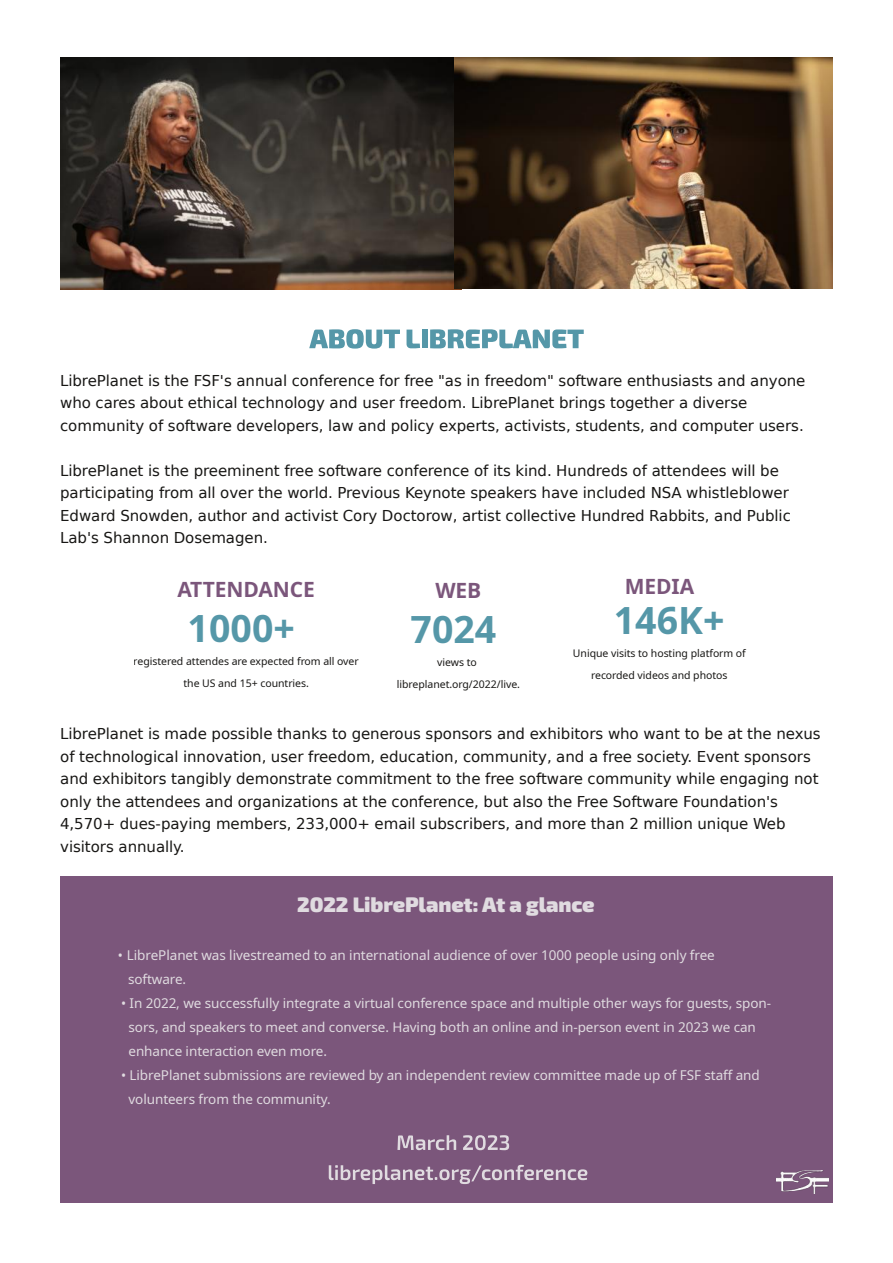
<style>
.page{position:relative;width:893px;height:1263px;background:#fff}
.page>*{position:absolute;margin:0;border:0;box-sizing:border-box;transform-origin:0 0}
.t1{font:700 37.5px "Noto Sans";color:#5597a8}
.t2{font:900 21px "Exo 2";letter-spacing:-.005em;color:#e0dbe0}
.t3{font:700 21px "Noto Sans";letter-spacing:-.005em;color:#7b567b}
.t4{font:15px/22.5px "DejaVu Sans";letter-spacing:-.005em;color:#181715}
.t5{font:13.5px/24px "Noto Sans";letter-spacing:-.005em;color:#e0dbe0}
.t6{font:10.5px/22.5px "Noto Sans";letter-spacing:-.005em;color:#181715;text-align:center}
</style>
<div class="page">
<div style="left:60px;top:1113px;width:773px;height:90px;background:#7b567b"></div>
<svg style="left:397px;top:1135px;width:59px;height:15px"></svg>
<svg style="left:463px;top:1135px;width:46px;height:15px"></svg>
<svg style="left:329px;top:1165px;width:258px;height:19px"></svg>
<img style="left:776px;top:1170px;width:53px;height:24px">
<div style="left:60px;top:876px;width:773px;height:244px;background:#7b567b"></div>
<svg style="left:309px;top:329px;width:91px;height:20px"></svg>
<svg style="left:407px;top:330px;width:13px;height:18px"></svg>
<div style="left:422px;top:330px;width:5px;height:18px;background:#5597a8"></div>
<svg style="left:430px;top:329px;width:154px;height:19px"></svg>
<img style="left:60px;top:57px;width:394px;height:232px">
<img style="left:454px;top:57px;width:378px;height:232px">
<p class="t4" style="left:60px;top:369px;width:747px">LibrePlanet is the FSF's annual conference for free "as in freedom" software enthusiasts and anyone who cares about ethical technology and user freedom. LibrePlanet brings together a diverse community of software developers, law and policy experts, activists, students, and computer users.</p>
<p class="t4" style="left:60px;top:459px;width:732px">LibrePlanet is the preeminent free software conference of its kind. Hundreds of attendees will be participating from all over the world. Previous Keynote speakers have included NSA whistleblower Edward Snowden, author and activist Cory Doctorow, artist collective Hundred Rabbits, and Public Lab's Shannon Dosemagen.</p>
<h2 class="t3" style="left:177px;top:575px;width:139px">ATTENDANCE</h2>
<h1 class="t1" style="left:188px;top:602px;width:109px">1000+</h1>
<p class="t6" style="left:134px;top:649px;width:226px">registered attendes are expected from all over the US and 15+ countries.</p>
<h2 class="t3" style="left:435px;top:576px;width:48px">WEB</h2>
<h1 class="t1" style="left:411px;top:603px;width:87px">7024</h1>
<p class="t6" style="left:397px;top:650px;width:125px">views to libreplanet.org/2022/live.</p>
<h2 class="t3" style="left:625px;top:571px;width:71px">MEDIA</h2>
<h1 class="t1" style="left:614px;top:594px;width:112px">146K+</h1>
<p class="t6" style="left:573px;top:641px;width:174px">Unique visits to hosting platform of recorded videos and photos</p>
<p class="t4" style="left:60px;top:723px;width:762px">LibrePlanet is made possible thanks to generous sponsors and exhibitors who want to be at the nexus of technological innovation, user freedom, education, community, and a free society. Event sponsors and exhibitors tangibly demonstrate commitment to the free software community while engaging not only the attendees and organizations at the conference, but also the Free Software Foundation's 4,570+ dues-paying members, 233,000+ email subscribers, and more than 2 million unique Web visitors annually.</p>
<h2 class="t2" style="left:297px;top:890px;width:299px">2022 LibrePlanet: At a glance</h2>
<p class="t5" style="left:128px;top:942px;width:588px;text-indent:-10px">• LibrePlanet was livestreamed to an international audience of over 1000 people using only free software.</p>
<p class="t5" style="left:129px;top:990px;width:644px;text-indent:-7px">• In 2022, we successfully integrate a virtual conference space and multiple other ways for guests, spon&shy;sors, and speakers to meet and converse. Having both an online and in-person event in 2023 we can enhance interaction even more.</p>
<p class="t5" style="left:129px;top:1062px;width:633px;text-indent:-7px">• LibrePlanet submissions are reviewed by an independent review committee made up of FSF staff and volunteers from the community.</p>
</div>
